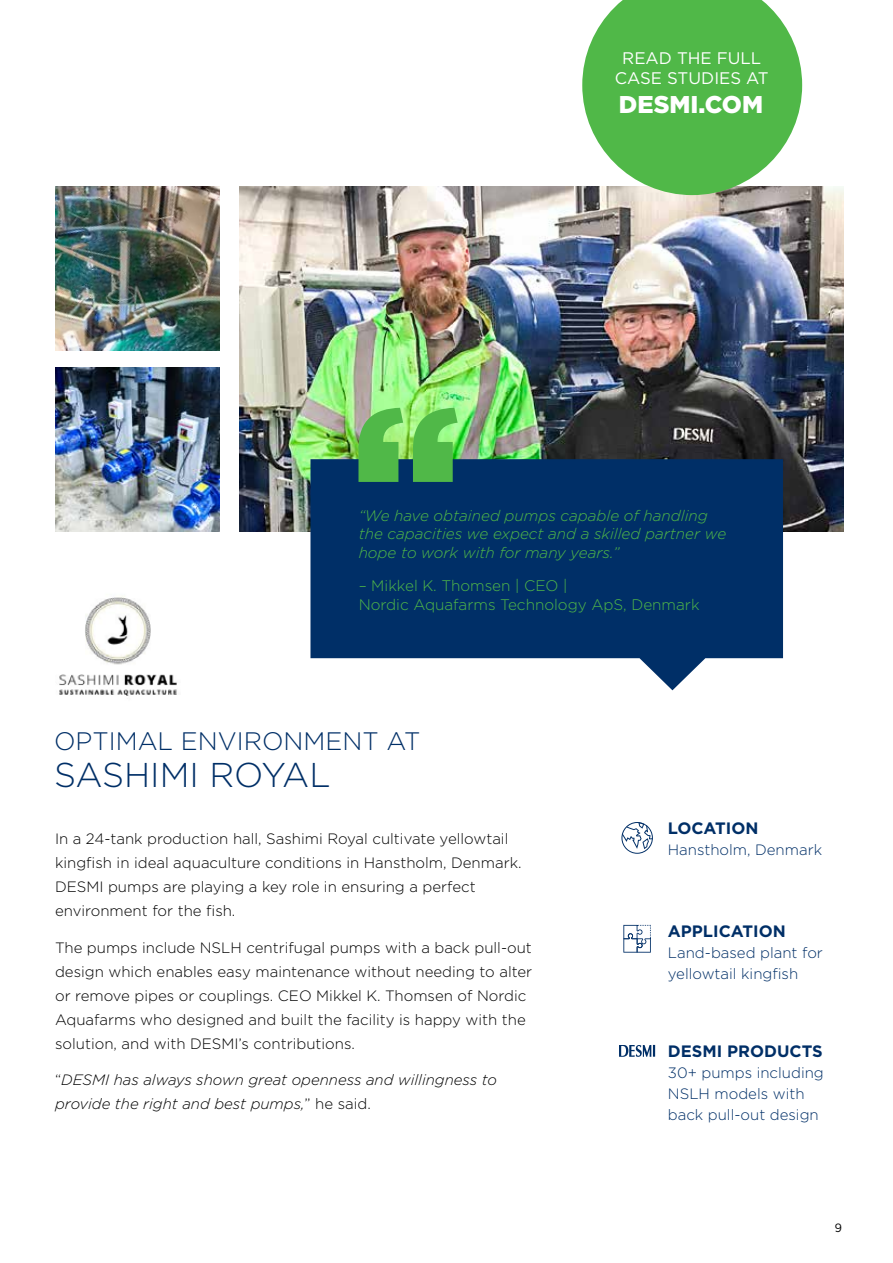
<style>
.page{position:relative;width:893px;height:1263px;background:#fff}
.page>*{position:absolute;margin:0;border:0;box-sizing:border-box;transform-origin:0 0}
.t1{font:900 204.9px "Gotham";color:#50b848}
.t2{font:300 34.35px "Gotham";color:#002f67}
.t3{font:300 25.35px "Gotham";color:#002f67}
.t4{font:900 24.3px "Gotham";color:#fff}
.t5{font:16.8px/20.5px "Gotham";color:#fff;text-align:center}
.t6{font:700 16.5px "Gotham";color:#002f67}
.t7{font:italic 300 15.3px/18.6px "Gotham";color:#50b848}
.t8{font:300 15.3px/18.6px "Gotham";color:#50b848}
.t9{font:300 15px/24px "Gotham";color:#000}
.t10{font:300 15px/21px "Gotham";color:#002f67}
.t11{font:italic 300 15px/24px "Gotham";color:#000}
.t12{font:12px "Gotham";color:#000}
.s1{font-style:normal}
</style>
<div class="page">
<img style="left:239px;top:186px;width:605px;height:345px">
<img style="left:55px;top:186px;width:164px;height:164px">
<img style="left:56px;top:367px;width:164px;height:164px">
<svg style="left:310px;top:459px;width:473px;height:231px;background:#20497a"></svg>
<img style="left:59px;top:596px;width:118px;height:100px">
<svg style="left:621px;top:822px;width:32px;height:31px"></svg>
<svg style="left:619px;top:1045px;width:36px;height:12px"></svg>
<svg style="left:623px;top:925px;width:28px;height:28px"></svg>
<svg style="left:582px;top:0;width:220px;height:195px;background:#6cc165"></svg>
<p class="t5" style="left:615px;top:47px;width:155px">READ THE FULL<br>CASE STUDIES AT</p>
<h3 class="t4" style="left:619px;top:87px;width:146px">DESMI.COM</h3>
<h1 class="t1" style="left:350px;top:338px;width:114px">“</h1>
<p class="t7" style="left:359px;top:505px;width:369px">“We have obtained pumps capable of handling the capacities we expect and a skilled partner we hope to work with for many years.”</p>
<p class="t8" style="left:359px;top:576px;width:342px">– Mikkel K. Thomsen | CEO |<br>Nordic Aquafarms Technology ApS, Denmark</p>
<h3 class="t3" style="left:54px;top:725px;width:368px">OPTIMAL ENVIRONMENT AT</h3>
<h2 class="t2" style="left:54px;top:753px;width:278px">SASHIMI ROYAL</h2>
<p class="t9" style="left:55px;top:826px;width:468px">In a 24-tank production hall, Sashimi Royal cultivate yellowtail kingfish in ideal aquaculture conditions in Hanstholm, Denmark.<br>DESMI pumps are playing a key role in ensuring a perfect environment for the fish.</p>
<p class="t9" style="left:55px;top:935px;width:479px">The pumps include NSLH centrifugal pumps with a back pull-out design which enables easy maintenance without needing to alter or remove pipes or couplings. CEO Mikkel K. Thomsen of Nordic Aquafarms who designed and built the facility is happy with the solution, and with DESMI’s contributions.</p>
<p class="t11" style="left:55px;top:1067px;width:444px"><span class="s1">“</span>DESMI has always shown great openness and willingness to provide the right and best pumps,<span class="s1">” he said.</span></p>
<p class="t6" style="left:668px;top:817px;width:92px">LOCATION</p>
<p class="t10" style="left:668px;top:839px;width:156px">Hanstholm, Denmark</p>
<p class="t6" style="left:668px;top:920px;width:119px">APPLICATION</p>
<p class="t10" style="left:668px;top:942px;width:157px">Land-based plant for yellowtail kingfish</p>
<p class="t6" style="left:668px;top:1040px;width:156px">DESMI PRODUCTS</p>
<p class="t10" style="left:668px;top:1061px;width:157px">30+ pumps including<br>NSLH models with back pull-out design</p>
<p class="t12" style="left:835px;top:1220px;width:9px">9</p>
</div>
